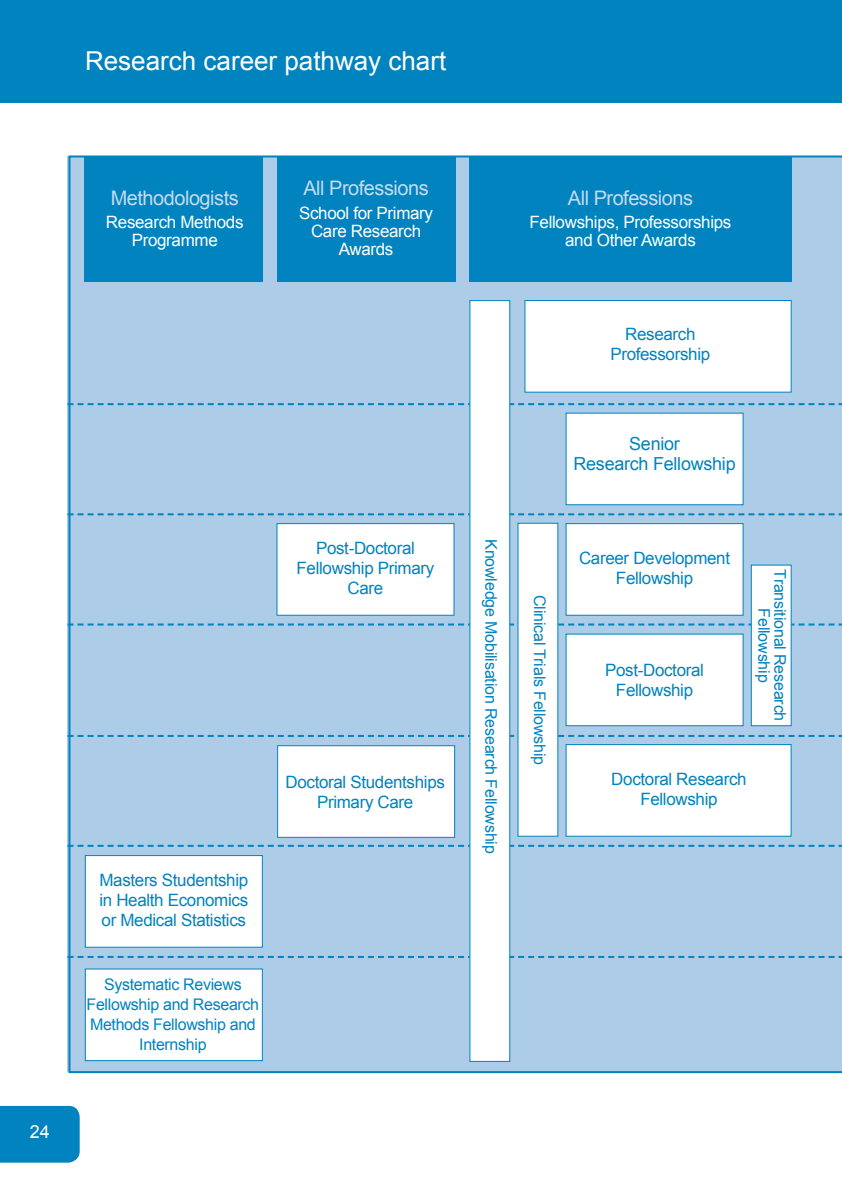
<style>
.page{position:relative;width:842px;height:1191px;background:#fff}
.page>*{position:absolute;margin:0;border:0;box-sizing:border-box;transform-origin:0 0}
.t1{font:26px "Arial";color:#fff}
.t2{font:20px "Arial";letter-spacing:-.025em;color:#c6dbee}
.t3{font:18px/20px "Arial";letter-spacing:-.015em;color:#0083bf;text-align:center}
.t4{font:18px "Arial";color:#fff}
.t5{font:17px/20px "Arial";letter-spacing:-.02em;color:#0083bf;text-align:center}
.t6{font:17px/18px "Arial";letter-spacing:-.02em;color:#fff;text-align:center}
.t7{font:16px/20px "Arial";letter-spacing:-.01em;color:#0083bf;text-align:center}
</style>
<div class="page">
<div style="left:0;top:0;width:842px;height:102px;background:#0083bf"></div>
<div style="left:68px;top:155px;width:774px;height:918px;background:#adcce7"></div>
<div style="left:469px;top:156px;width:323px;height:126px;background:#0083bf"></div>
<div style="left:524px;top:300px;width:268px;height:93px;background:#fff;border:1px solid #0083bf"></div>
<div style="left:566px;top:412px;width:178px;height:93px;background:#fff"></div>
<div style="left:566px;top:523px;width:178px;height:93px;background:#fff;border:1px solid #0083bf"></div>
<div style="left:566px;top:633px;width:178px;height:93px;background:#fff;border:1px solid #0083bf"></div>
<div style="left:566px;top:744px;width:226px;height:92px;background:#fff;border:1px solid #0083bf"></div>
<div style="left:277px;top:156px;width:178px;height:126px;background:#0083bf"></div>
<div style="left:276px;top:523px;width:178px;height:93px;background:#fff;border:1px solid #0083bf"></div>
<div style="left:751px;top:564px;width:41px;height:162px;background:#fff;border:1px solid #0083bf"></div>
<div style="left:517px;top:523px;width:41px;height:313px;background:#fff"></div>
<div style="left:469px;top:300px;width:41px;height:762px;background:#fff"></div>
<div style="left:85px;top:156px;width:178px;height:126px;background:#0083bf"></div>
<div style="left:85px;top:968px;width:178px;height:93px;background:#fff;border:1px solid #0083bf"></div>
<div style="left:85px;top:855px;width:178px;height:92px;background:#fff;border:1px solid #0083bf"></div>
<div style="left:277px;top:745px;width:178px;height:93px;background:#fff;border:1px solid #0083bf"></div>
<div style="left:0;top:1106px;width:80px;height:56px;background:#0083bf"></div>
<h1 class="t1" style="left:85px;top:44px;width:363px">Research career pathway chart</h1>
<p class="t4" style="left:30px;top:1120px;width:22px">24</p>
<p class="t2" style="left:111px;top:184px;width:129px">Methodologists</p>
<p class="t6" style="left:106px;top:213px;width:139px">Research Methods<br>Programme</p>
<p class="t2" style="left:303px;top:175px;width:127px">All Professions</p>
<p class="t6" style="left:299px;top:204px;width:136px">School for Primary<br>Care Research<br>Awards</p>
<p class="t5" style="left:297px;top:538px;width:139px">Post-Doctoral<br>Fellowship Primary<br>Care</p>
<p class="t5" style="left:99px;top:870px;width:150px;text-align:justify">Masters Studentship in Health Economics or Medical Statistics</p>
<p class="t7" style="left:87px;top:974px;width:174px">Systematic Reviews<br>Fellowship and Research<br>Methods Fellowship and<br>Internship</p>
<p class="t5" style="left:285px;top:772px;width:161px">Doctoral Studentships<br>Primary Care</p>
<p class="t7" style="left:501px;top:539px;width:316px;rotate:90deg">Knowledge Mobilisation Research Fellowship</p>
<p class="t2" style="left:568px;top:184px;width:127px">All Professions</p>
<p class="t6" style="left:530px;top:213px;width:203px">Fellowships, Professorships and Other Awards</p>
<p class="t5" style="left:610px;top:324px;width:101px">Research<br>Professorship</p>
<p class="t3" style="left:573px;top:434px;width:164px">Senior<br>Research Fellowship</p>
<p class="t7" style="left:550px;top:595px;width:172px;rotate:90deg">Clinical Trials Fellowship</p>
<p class="t5" style="left:579px;top:548px;width:153px">Career Development<br>Fellowship</p>
<p class="t5" style="left:605px;top:660px;width:100px">Post-Doctoral<br>Fellowship</p>
<p class="t7" style="left:788px;top:569px;width:153px;line-height:16px;rotate:90deg">Transitional Research<br>Fellowship</p>
<p class="t5" style="left:611px;top:769px;width:137px">Doctoral Research<br>Fellowship</p>
</div>
